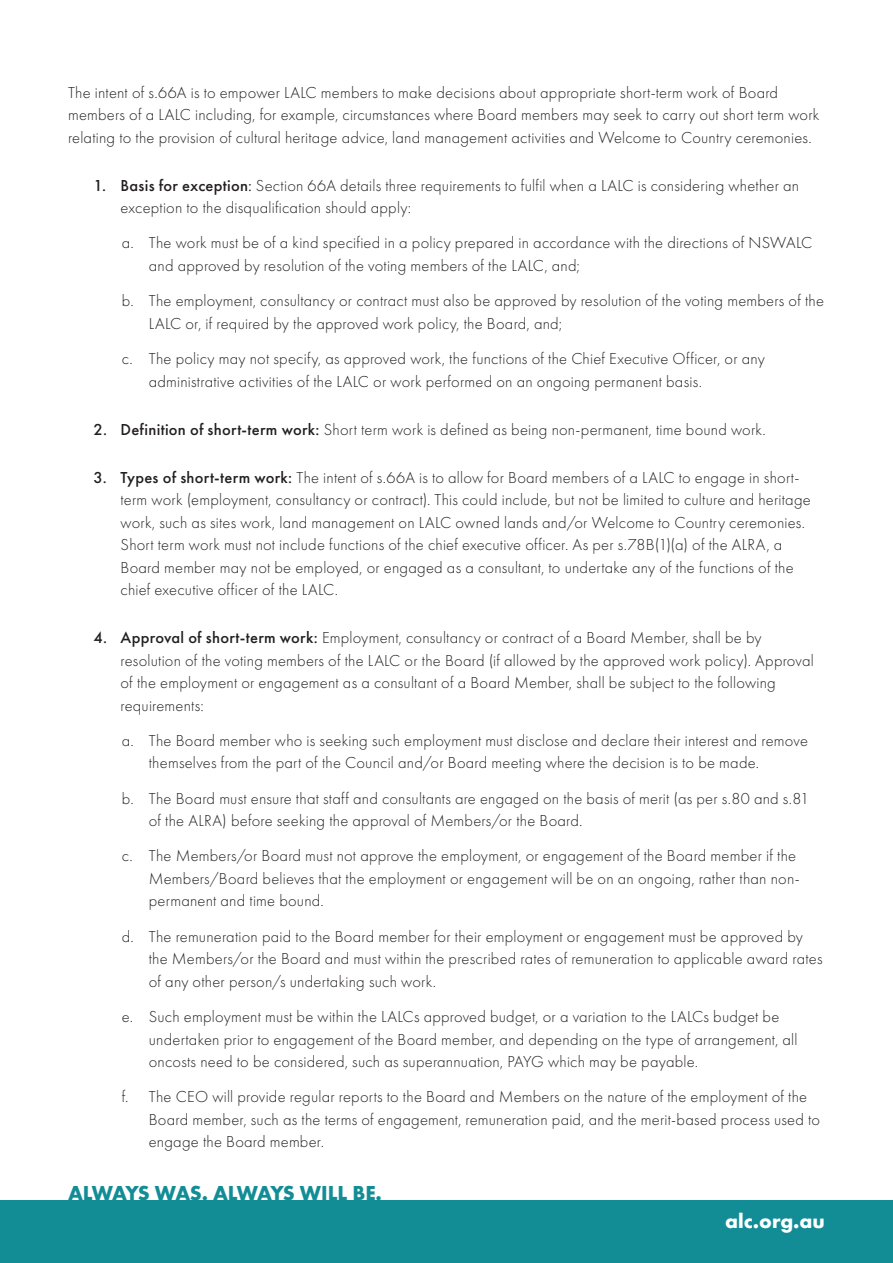
<style>
.page{position:relative;width:893px;height:1263px;background:#fff}
.page>*{position:absolute;margin:0;border:0;box-sizing:border-box;transform-origin:0 0}
.t1{font:700 21px "Futura PT";letter-spacing:-.04em;color:#138d95}
.t2{font:700 21px "Futura PT";color:#fff}
.t3{font:300 16.5px/22.5px "Futura PT";letter-spacing:.015em;color:#231f20}
.s1{font-weight:500}
.s2{font-weight:400}
</style>
<div class="page">
<div style="left:0;top:1200px;width:893px;height:63px;background:#138d95"></div>
<p class="t3" style="left:68px;top:81px;width:753px">The intent of s.66A is to empower LALC members to make decisions about appropriate short-term work of Board members of a LALC including, for example, circumstances where Board members may seek to carry out short term work relating to the provision of cultural heritage advice, land management activities and Welcome to Country ceremonies.</p>
<p class="t3" style="left:121px;top:174px;width:680px;text-indent:-27px"><span class="s1">1. Basis for exception</span><span class="s2">:</span> Section 66A details three requirements to fulfil when a LALC is considering whether an exception to the disqualification should apply:</p>
<p class="t3" style="left:149px;top:232px;width:665px;text-indent:-27px">a. The work must be of a kind specified in a policy prepared in accordance with the directions of NSWALC and approved by resolution of the voting members of the LALC, and;</p>
<p class="t3" style="left:149px;top:290px;width:677px;text-indent:-27px">b. The employment, consultancy or contract must also be approved by resolution of the voting members of the<br>LALC or, if required by the approved work policy, the Board, and;</p>
<p class="t3" style="left:149px;top:347px;width:618px;text-indent:-27px">c. The policy may not specify, as approved work, the functions of the Chief Executive Officer, or any administrative activities of the LALC or work performed on an ongoing permanent basis.</p>
<p class="t3" style="left:94px;top:418px;width:674px"><span class="s1">2. Definition of short-term work:</span> Short term work is defined as being non-permanent, time bound work.</p>
<p class="t3" style="left:121px;top:466px;width:692px;text-indent:-27px"><span class="s1">3. Types of short-term work:</span> The intent of s.66A is to allow for Board members of a LALC to engage in short&shy;term work (employment, consultancy or contract). This could include, but not be limited to culture and heritage work, such as sites work, land management on LALC owned lands and/or Welcome to Country ceremonies.<br>Short term work must not include functions of the chief executive officer. As per s.78B(1)(a) of the ALRA, a Board member may not be employed, or engaged as a consultant, to undertake any of the functions of the chief executive officer of the LALC.</p>
<p class="t3" style="left:121px;top:626px;width:695px;text-indent:-27px"><span class="s1">4. Approval of short-term work:</span> Employment, consultancy or contract of a Board Member, shall be by resolution of the voting members of the LALC or the Board (if allowed by the approved work policy). Approval of the employment or engagement as a consultant of a Board Member, shall be subject to the following requirements:</p>
<p class="t3" style="left:149px;top:729px;width:661px;text-indent:-27px">a. The Board member who is seeking such employment must disclose and declare their interest and remove themselves from the part of the Council and/or Board meeting where the decision is to be made.</p>
<p class="t3" style="left:149px;top:787px;width:662px;text-indent:-27px">b. The Board must ensure that staff and consultants are engaged on the basis of merit (as per s.80 and s.81 of the ALRA) before seeking the approval of Members/or the Board.</p>
<p class="t3" style="left:149px;top:845px;width:652px;text-indent:-27px">c. The Members/or Board must not approve the employment, or engagement of the Board member if the<br>Members/Board believes that the employment or engagement will be on an ongoing, rather than non&shy;permanent and time bound.</p>
<p class="t3" style="left:149px;top:925px;width:675px;text-indent:-27px">d. The remuneration paid to the Board member for their employment or engagement must be approved by the Members/or the Board and must within the prescribed rates of remuneration to applicable award rates of any other person/s undertaking such work.</p>
<p class="t3" style="left:149px;top:1005px;width:650px;text-indent:-27px">e. Such employment must be within the LALCs approved budget, or a variation to the LALCs budget be undertaken prior to engagement of the Board member, and depending on the type of arrangement, all oncosts need to be considered, such as superannuation, PAYG which may be payable.</p>
<p class="t3" style="left:149px;top:1086px;width:673px;text-indent:-27px">f. The CEO will provide regular reports to the Board and Members on the nature of the employment of the<br>Board member, such as the terms of engagement, remuneration paid, and the merit-based process used to engage the Board member.</p>
<p class="t1" style="left:68px;top:1180px;width:315px">ALWAYS WAS. ALWAYS WILL BE.</p>
<p class="t2" style="left:725px;top:1207px;width:101px">alc.org.au</p>
</div>
